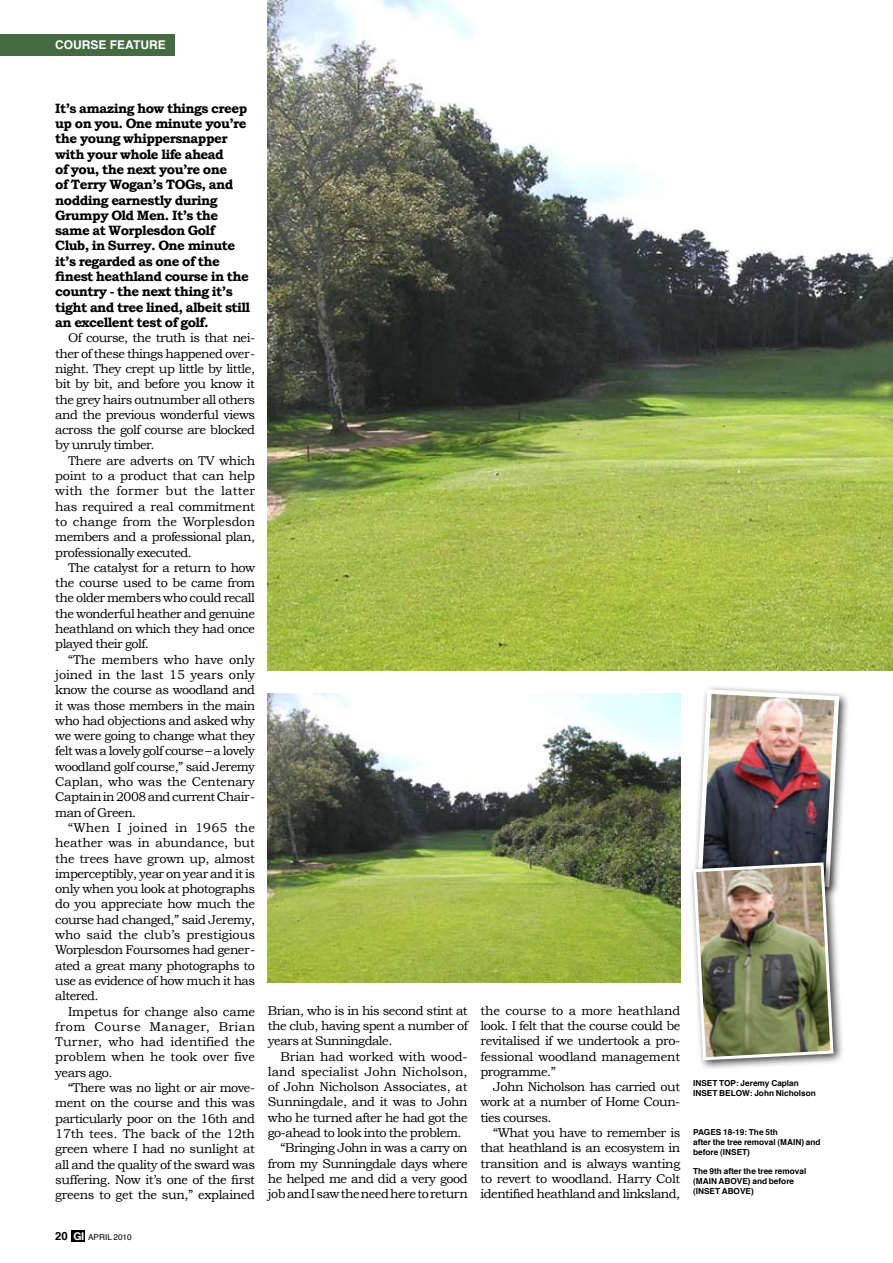
<style>
.page{position:relative;width:893px;height:1263px;background:#fff}
.page>*{position:absolute;margin:0;border:0;box-sizing:border-box;transform-origin:0 0}
.t1{font:700 13.5px/15.3px "Bookman Old Style";letter-spacing:-.04em;color:#000}
.t2{font:12.75px/15.3px "Bookman Old Style";letter-spacing:-.04em;color:#000;text-align:justify}
.t3{font:12.75px "Bookman Old Style";color:#000}
.t4{font:12.75px "Bookman Old Style";letter-spacing:-.02em;color:#000}
.t5{font:12.75px "Bookman Old Style";letter-spacing:-.005em;color:#000}
.t6{font:700 12px "Helvetica";color:#fff}
.t7{font:700 8.25px/9.8px "Helvetica";color:#000}
.t8{font:8.25px "Helvetica";color:#000}
.s1{font-weight:700;font-size:11.25px}
.s2{font-family:"Helvetica Neue";font-weight:700;font-size:10.8px;color:#fff}
</style>
<div class="page">
<div style="left:71px;top:1230px;width:14px;height:11px;background:#000"></div>
<div style="left:0;top:34px;width:174px;height:21px;background:#446b42"></div>
<div style="left:692px;top:684px;width:157px;height:213px;background:#000;opacity:.75"></div>
<div style="left:688px;top:857px;width:156px;height:213px;background:#000;opacity:.75"></div>
<img style="left:691px;top:687px;width:151px;height:375px">
<img style="left:268px;top:0;width:625px;height:670px">
<img style="left:268px;top:693px;width:412px;height:289px">
<p class="t6" style="left:55px;top:35px;width:110px">COURSE Feature</p>
<p class="t1" style="left:55px;top:100px;width:196px">It’s amazing how things creep up on you. One minute you’re the young whippersnapper with your whole life ahead<br>of you, the next you’re one<br>of Terry Wogan’s TOGs, and nodding earnestly during<br>Grumpy Old Men. It’s the same at Worplesdon Golf<br>Club, in Surrey. One minute it’s regarded as one of the finest heathland course in the country - the next thing it’s tight and tree lined, albeit still an excellent test of golf.</p>
<p class="t2" style="left:55px;top:330px;width:201px;text-indent:13px">Of course, the truth is that nei&shy;ther of these things happened over&shy;night. They crept up little by little, bit by bit, and before you know it the grey hairs outnumber all others and the previous wonderful views across the golf course are blocked by unruly timber.</p>
<p class="t2" style="left:55px;top:453px;width:201px;text-indent:13px">There are adverts on TV which point to a product that can help with the former but the latter has required a real commitment to change from the Worplesdon members and a professional plan, professionally executed.</p>
<p class="t2" style="left:55px;top:560px;width:201px;text-indent:13px">The catalyst for a return to how the course used to be came from the older members who could recall the wonderful heather and genuine heathland on which they had once played their golf.</p>
<p class="t2" style="left:55px;top:652px;width:201px;text-indent:13px">“The members who have only joined in the last 15 years only know the course as woodland and it was those members in the main who had objections and asked why we were going to change what they felt was a lovely golf course – a lovely woodland golf course,” said Jeremy Caplan, who was the Centenary Captain in 2008 and current Chair&shy;man of Green.</p>
<p class="t2" style="left:55px;top:820px;width:201px;text-indent:13px">“When I joined in 1965 the heather was in abundance, but the trees have grown up, almost imperceptibly, year on year and it is only when you look at photographs do you appreciate how much the course had changed,” said Jeremy, who said the club’s prestigious Worplesdon Foursomes had gener&shy;ated a great many photographs to use as evidence of how much it has altered.</p>
<p class="t2" style="left:55px;top:1003px;width:201px;text-indent:13px">Impetus for change also came from Course Manager, Brian Turner, who had identified the problem when he took over five years ago.</p>
<p class="t2" style="left:55px;top:1080px;width:201px;text-indent:13px">“There was no light or air move&shy;ment on the course and this was particularly poor on the 16th and 17th tees. The back of the 12th green where I had no sunlight at all and the quality of the sward was suffering. Now it’s one of the first greens to get the sun,” explained</p>
<p class="t2" style="left:268px;top:1003px;width:201px">Brian, who is in his second stint at the club, having spent a number of years at Sunningdale.</p>
<p class="t5" style="left:281px;top:1049px;width:188px">Brian had worked with wood-</p>
<p class="t3" style="left:268px;top:1064px;width:201px">land specialist John Nicholson,</p>
<p class="t4" style="left:268px;top:1079px;width:201px">of John Nicholson Associates, at</p>
<p class="t2" style="left:268px;top:1094px;width:201px">Sunningdale, and it was to John</p>
<p class="t2" style="left:268px;top:1110px;width:201px">who he turned after he had got the</p>
<p class="t2" style="left:268px;top:1125px;width:195px">go-ahead to look into the problem.</p>
<p class="t2" style="left:281px;top:1140px;width:189px">“Bringing John in was a carry on</p>
<p class="t2" style="left:268px;top:1156px;width:201px">from my Sunningdale days where</p>
<p class="t2" style="left:268px;top:1171px;width:201px">he helped me and did a very good</p>
<p class="t2" style="left:268px;top:1186px;width:201px">job and I saw the need here to return</p>
<p class="t2" style="left:480px;top:1003px;width:201px">the course to a more heathland look. I felt that the course could be revitalised if we undertook a pro&shy;fessional woodland management programme.”</p>
<p class="t2" style="left:480px;top:1079px;width:201px;text-indent:13px">John Nicholson has carried out work at a number of Home Coun&shy;ties courses.</p>
<p class="t2" style="left:480px;top:1125px;width:201px;text-indent:13px">“What you have to remember is that heathland is an ecosystem in transition and is always wanting to revert to woodland. Harry Colt identified heathland and linksland,</p>
<p class="t8" style="left:55px;top:1231px;width:78px"><span class="s1">20</span> <span class="s2">GI</span> APRIL 2010</p>
<p class="t7" style="left:693px;top:1079px;width:124px">INSET TOP: Jeremy Caplan<br>INSET BELOW: John Nicholson</p>
<p class="t7" style="left:693px;top:1127px;width:129px">PAGES 18-19: The 5th<br>after the tree removal (MAIN) and before (INSET)</p>
<p class="t7" style="left:693px;top:1166px;width:115px">The 9th after the tree removal (MAIN ABOVE) and before (INSET ABOVE)</p>
</div>
